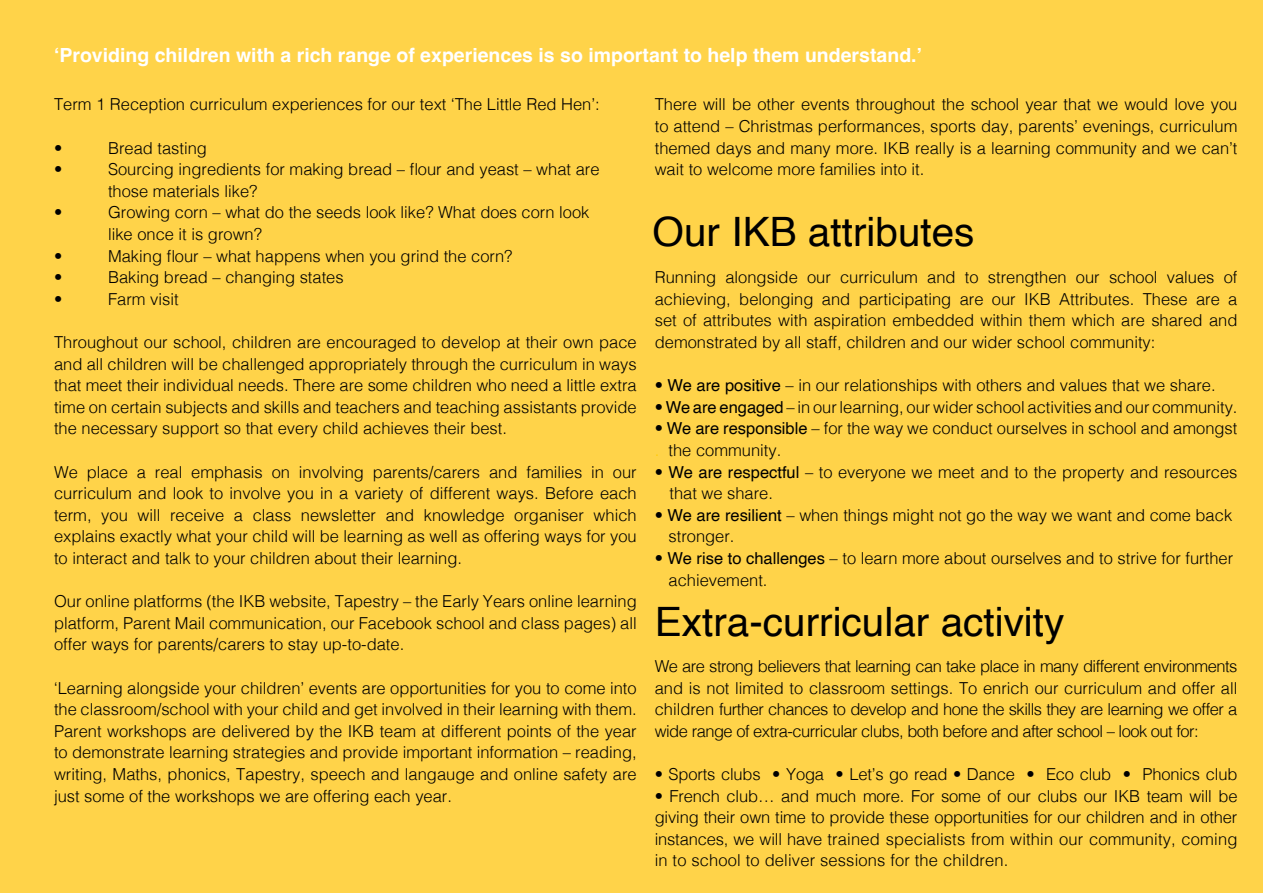
<style>
.page{position:relative;width:1263px;height:893px;background:#ffd349}
.page>*{position:absolute;margin:0;border:0;box-sizing:border-box;transform-origin:0 0}
.t1{font:40.5px "Helvetica";color:#000}
.t2{font:700 19.5px "Helvetica";color:#fff}
.t3{font:300 16.5px/21.6px "Helvetica";color:#000;text-align:justify}
.s1{font-weight:400}
.s2{color:#ffcb05}
</style>
<div class="page">
<p class="t2" style="left:54px;top:43px;width:869px">‘Providing children with a rich range of experiences is so important to help them understand.’</p>
<p class="t3" style="left:54px;top:93px;width:547px">Term 1 Reception curriculum experiences for our text ‘The Little Red Hen’:</p>
<p class="t3" style="left:54px;top:136px;width:10px">•</p>
<p class="t3" style="left:108px;top:136px;width:101px">Bread tasting</p>
<p class="t3" style="left:54px;top:157px;width:10px">•</p>
<p class="t3" style="left:108px;top:157px;width:493px">Sourcing ingredients for making bread – flour and yeast – what are those materials like?</p>
<p class="t3" style="left:54px;top:201px;width:10px">•</p>
<p class="t3" style="left:108px;top:201px;width:483px">Growing corn – what do the seeds look like? What does corn look like once it is grown?</p>
<p class="t3" style="left:54px;top:244px;width:10px">•</p>
<p class="t3" style="left:108px;top:244px;width:406px">Making flour – what happens when you grind the corn?</p>
<p class="t3" style="left:54px;top:265px;width:10px">•</p>
<p class="t3" style="left:108px;top:265px;width:237px">Baking bread – changing states</p>
<p class="t3" style="left:54px;top:287px;width:10px">•</p>
<p class="t3" style="left:108px;top:287px;width:72px">Farm visit</p>
<p class="t3" style="left:54px;top:330px;width:584px">Throughout our school, children are encouraged to develop at their own pace and all children will be challenged appropriately through the curriculum in ways that meet their individual needs. There are some children who need a little extra time on certain subjects and skills and teachers and teaching assistants provide the necessary support so that every child achieves their best.</p>
<p class="t3" style="left:54px;top:460px;width:584px">We place a real emphasis on involving parents/carers and families in our curriculum and look to involve you in a variety of different ways. Before each term, you will receive a class newsletter and knowledge organiser which explains exactly what your child will be learning as well as offering ways for you to interact and talk to your children about their learning.</p>
<p class="t3" style="left:54px;top:589px;width:584px">Our online platforms (the IKB website, Tapestry – the Early Years online learning platform, Parent Mail communication, our Facebook school and class pages) all offer ways for parents/carers to stay up-to-date.</p>
<p class="t3" style="left:54px;top:676px;width:584px">‘Learning alongside your children’ events are opportunities for you to come into the classroom/school with your child and get involved in their learning with them.<br>Parent workshops are delivered by the IKB team at different points of the year to demonstrate learning strategies and provide important information – reading, writing, Maths, phonics, Tapestry, speech and langauge and online safety are just some of the workshops we are offering each year.</p>
<p class="t3" style="left:655px;top:92px;width:584px">There will be other events throughout the school year that we would love you to attend – Christmas performances, sports day, parents’ evenings, curriculum themed days and many more. IKB really is a learning community and we can’t wait to welcome more families into it.</p>
<h1 class="t1" style="left:653px;top:201px;width:323px">Our IKB attributes</h1>
<p class="t3" style="left:655px;top:265px;width:584px">Running alongside our curriculum and to strengthen our school values of achieving, belonging and participating are our IKB Attributes. These are a set of attributes with aspiration embedded within them which are shared and demonstrated by all staff, children and our wider school community:</p>
<p class="t3" style="left:655px;top:373px;width:562px">• <span class="s1">We are positive</span> – in our relationships with others and values that we share.</p>
<p class="t3" style="left:655px;top:395px;width:584px">• <span class="s1">We are engaged</span> – in our learning, our wider school activities and our community.</p>
<p class="t3" style="left:655px;top:417px;width:584px">• <span class="s1">We are responsible</span> – for the way we conduct ourselves in school and amongst <span class="s2">.</span> the community.</p>
<p class="t3" style="left:669px;top:460px;width:569px;text-indent:-15px">• <span class="s1">We are respectful</span> – to everyone we meet and to the property and resources that we share.</p>
<p class="t3" style="left:668px;top:503px;width:565px;text-indent:-14px">• <span class="s1">We are resilient</span> – when things might not go the way we want and come back stronger.</p>
<p class="t3" style="left:668px;top:546px;width:566px;text-indent:-14px">• <span class="s1">We rise to challenges</span> – to learn more about ourselves and to strive for further achievement.</p>
<h1 class="t1" style="left:655px;top:591px;width:411px">Extra-curricular activity</h1>
<p class="t3" style="left:655px;top:654px;width:584px">We are strong believers that learning can take place in many different environments and is not limited to classroom settings. To enrich our curriculum and offer all children further chances to develop and hone the skills they are learning we offer a wide range of extra-curricular clubs, both before and after school – look out for:</p>
<p class="t3" style="left:655px;top:762px;width:584px">• Sports clubs • Yoga • Let’s go read • Dance • Eco club • Phonics club</p>
<p class="t3" style="left:655px;top:784px;width:584px">• French club… and much more. For some of our clubs our IKB team will be giving their own time to provide these opportunities for our children and in other instances, we will have trained specialists from within our community, coming in to school to deliver sessions for the children.</p>
</div>
